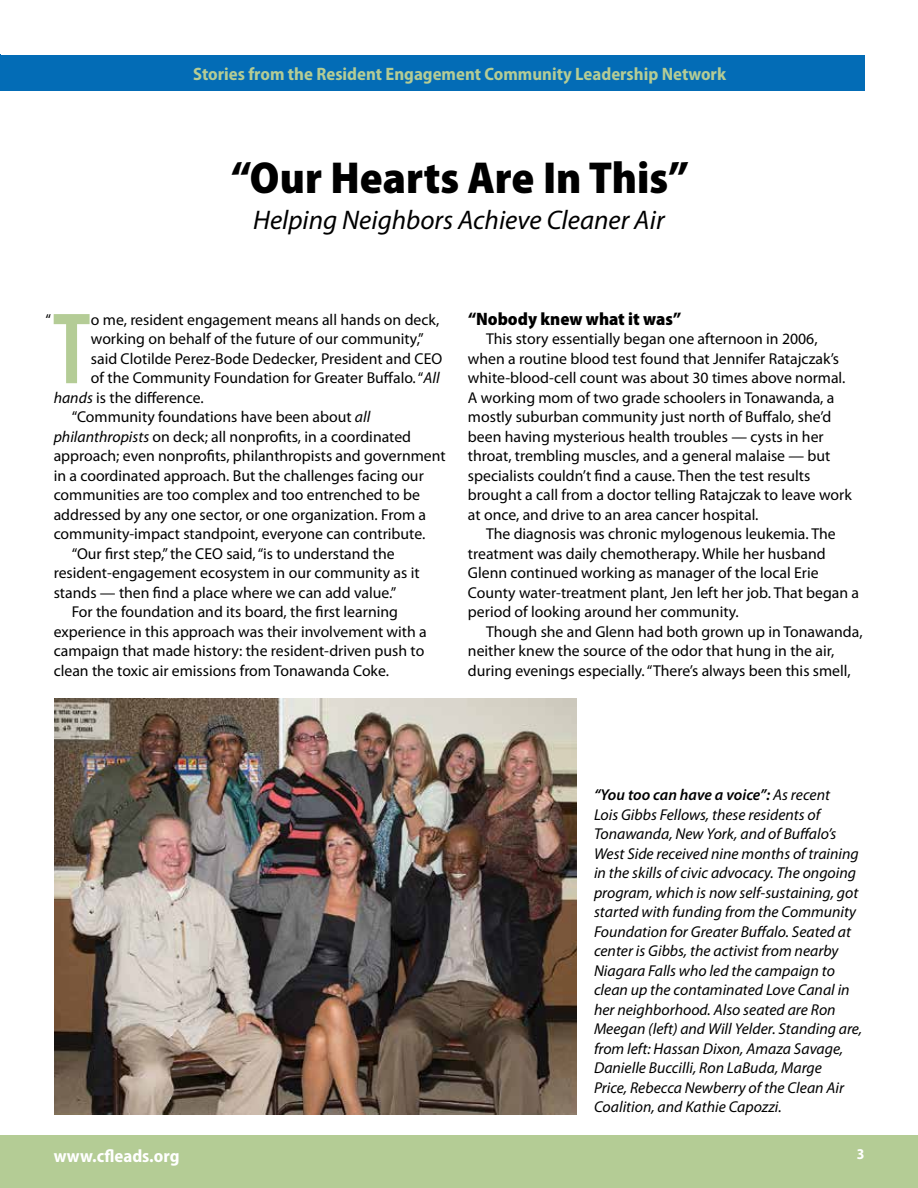
<style>
.page{position:relative;width:918px;height:1188px;background:#fff}
.page>*{position:absolute;margin:0;border:0;box-sizing:border-box;transform-origin:0 0}
.t1{font:600 condensed 102.6px "Myriad Pro";color:#b4cc96}
.t2{font:900 semi-condensed 45px "Myriad Pro";color:#000}
.t3{font:italic 27px "Myriad Pro";color:#000}
.t4{font:700 semi-condensed 18px "Myriad Pro";color:#b4cc95}
.t5{font:900 semi-condensed 18px "Myriad Pro";color:#000}
.t6{font:700 semi-condensed 18px "Myriad Pro";color:#fff}
.t7{font:15.75px/19.5px "Myriad Pro";color:#000}
.t8{font:italic 15.75px/19.5px "Myriad Pro";color:#000}
.t9{font:700 semi-condensed 15px "Myriad Pro";color:#fff}
.s1{font-style:italic}
.s2{font-weight:600}
</style>
<div class="page">
<hr style="left:0;top:55px;width:1px;height:36px;background:#036cb6">
<div style="left:1px;top:55px;width:864px;height:36px;background:#036cb6"></div>
<div style="left:0;top:1135px;width:918px;height:53px;background:#b4cc95"></div>
<img style="left:54px;top:698px;width:522px;height:417px">
<p class="t4" style="left:193px;top:62px;width:534px">Stories from the Resident Engagement Community Leadership Network</p>
<h2 class="t2" style="left:231px;top:149px;width:459px">“Our Hearts Are In This”</h2>
<h3 class="t3" style="left:253px;top:206px;width:413px">Helping Neighbors Achieve Cleaner Air</h3>
<p class="t7" style="left:45px;top:310px;width:7px">“</p>
<p class="t5" style="left:468px;top:307px;width:215px">“Nobody knew what it was”</p>
<p class="t7" style="left:468px;top:330px;width:385px;text-indent:18px">This story essentially began one afternoon in 2006, when a routine blood test found that Jennifer Ratajczak’s white-blood-cell count was about 30 times above normal.<br>A working mom of two grade schoolers in Tonawanda, a mostly suburban community just north of Buffalo, she’d been having mysterious health troubles — cysts in her throat, trembling muscles, and a general malaise — but specialists couldn’t find a cause. Then the test results brought a call from a doctor telling Ratajczak to leave work at once, and drive to an area cancer hospital.</p>
<p class="t7" style="left:468px;top:525px;width:393px;text-indent:18px">The diagnosis was chronic mylogenous leukemia. The treatment was daily chemotherapy. While her husband Glenn continued working as manager of the local Erie County water-treatment plant, Jen left her job. That began a period of looking around her community.</p>
<p class="t7" style="left:468px;top:622px;width:396px;text-indent:18px">Though she and Glenn had both grown up in Tonawanda, neither knew the source of the odor that hung in the air, during evenings especially. “There’s always been this smell,</p>
<h1 class="t1" style="left:52px;top:286px;width:40px">T</h1>
<p class="t7" style="left:91px;top:310px;width:350px">o me, resident engagement means all hands on deck,</p>
<p class="t7" style="left:91px;top:329px;width:334px">working on behalf of the future of our community,”</p>
<p class="t7" style="left:91px;top:349px;width:353px">said Clotilde Perez-Bode Dedecker, President and CEO</p>
<p class="t7" style="left:91px;top:368px;width:350px">of the Community Foundation for Greater Buffalo. “<span class="s1">All</span></p>
<p class="t7" style="left:54px;top:388px;width:151px"><span class="s1">hands</span> is the difference.</p>
<p class="t7" style="left:72px;top:407px;width:300px">“Community foundations have been about <span class="s1">all</span></p>
<p class="t7" style="left:54px;top:427px;width:359px"><span class="s1">philanthropists</span> on deck; all nonprofits, in a coordinated</p>
<p class="t7" style="left:54px;top:446px;width:393px">approach; even nonprofits, philanthropists and government</p>
<p class="t7" style="left:54px;top:466px;width:372px">in a coordinated approach. But the challenges facing our</p>
<p class="t7" style="left:54px;top:485px;width:368px">communities are too complex and too entrenched to be</p>
<p class="t7" style="left:54px;top:505px;width:374px">addressed by any one sector, or one organization. From a</p>
<p class="t7" style="left:54px;top:524px;width:373px">community-impact standpoint, everyone can contribute.</p>
<p class="t7" style="left:72px;top:544px;width:324px">“Our first step,” the CEO said, “is to understand the</p>
<p class="t7" style="left:54px;top:563px;width:368px">resident-engagement ecosystem in our community as it</p>
<p class="t7" style="left:54px;top:583px;width:344px">stands — then find a place where we can add value.”</p>
<p class="t7" style="left:72px;top:602px;width:328px">For the foundation and its board, the first learning</p>
<p class="t7" style="left:54px;top:622px;width:375px">experience in this approach was their involvement with a</p>
<p class="t7" style="left:54px;top:641px;width:372px">campaign that made history: the resident-driven push to</p>
<p class="t7" style="left:54px;top:661px;width:337px">clean the toxic air emissions from Tonawanda Coke.</p>
<p class="t8" style="left:594px;top:786px;width:270px"><span class="s2">“You too can have a voice”:</span> As recent<br>Lois Gibbs Fellows, these residents of Tonawanda, New York, and of Buffalo’s West Side received nine months of training in the skills of civic advocacy. The ongoing program, which is now self-sustaining, got started with funding from the Community Foundation for Greater Buffalo. Seated at center is Gibbs, the activist from nearby Niagara Falls who led the campaign to clean up the contaminated Love Canal in her neighborhood. Also seated are Ron Meegan (left) and Will Yelder. Standing are, from left: Hassan Dixon, Amaza Savage, Danielle Buccilli, Ron LaBuda, Marge<br>Price, Rebecca Newberry of the Clean Air Coalition, and Kathie Capozzi.</p>
<p class="t6" style="left:54px;top:1144px;width:127px">www.cfleads.org</p>
<p class="t9" style="left:857px;top:1145px;width:9px">3</p>
</div>
